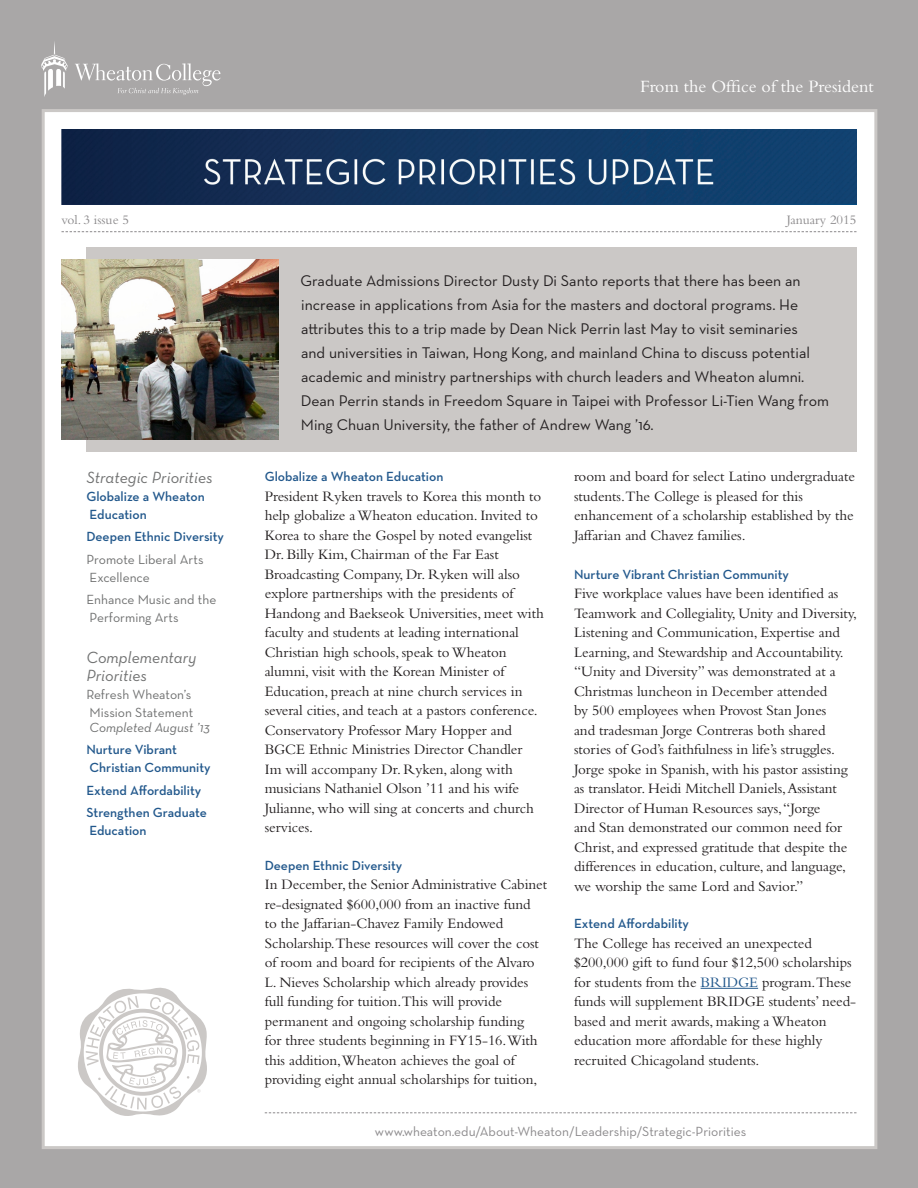
<style>
.page{position:relative;width:918px;height:1188px;background:#a9a7a7}
.page>*{position:absolute;margin:0;border:0;box-sizing:border-box;transform-origin:0 0}
.t1{font:18px "Bembo";color:#fff}
.t2{font:italic 16.5px/18px "Neutraface Text";color:#707171}
.t3{font:15.75px/24px "Neutraface Text";color:#231f20}
.t4{font:15px/19.5px "Bembo";letter-spacing:-.005em;color:#231f20}
.t5{font:600 13.5px/18px "Neutraface Text";color:#22588c}
.t6{font:13.5px/18px "Neutraface Text";color:#707171}
.t7{font:13.5px "Neutraface Text";color:#8b898b}
.t8{font:13.5px "Bembo";color:#8b898b}
.t9{font:italic 13.5px "Neutraface Text";letter-spacing:-.005em;color:#707171}
.s1{color:#22588c}
</style>
<div class="page">
<svg style="left:75px;top:63px;width:145px;height:32px"></svg>
<svg style="left:41px;top:42px;width:27px;height:55px"></svg>
<div style="left:42px;top:109px;width:835px;height:1040px;background:#fff;border:3px solid #cbc8c6"></div>
<div style="left:86px;top:248px;width:770px;height:204px;background:#cbc8c6"></div>
<svg style="left:62px;top:231px;width:794px;height:1px"></svg>
<svg style="left:265px;top:1112px;width:591px;height:1px"></svg>
<hr style="left:701px;top:988px;width:57px;height:1px;background:#22588c">
<img style="left:62px;top:130px;width:794px;height:74px">
<svg style="left:78px;top:987px;width:129px;height:129px"></svg>
<img style="left:62px;top:259px;width:217px;height:181px">
<p class="t1" style="left:640px;top:76px;width:235px">From the Office of the President</p>
<p class="t8" style="left:62px;top:212px;width:69px">vol. 3 issue 5</p>
<p class="t8" style="left:787px;top:212px;width:71px">January 2015</p>
<p class="t2" style="left:86px;top:468px;width:128px">Strategic Priorities</p>
<p class="t5" style="left:86px;top:487px;width:120px">Globalize a Wheaton<br>Education</p>
<p class="t5" style="left:86px;top:527px;width:139px">Deepen Ethnic Diversity</p>
<p class="t6" style="left:86px;top:550px;width:119px">Promote Liberal Arts<br>Excellence</p>
<p class="t6" style="left:86px;top:590px;width:131px">Enhance Music and the<br>Performing Arts</p>
<p class="t2" style="left:86px;top:648px;width:112px">Complementary<br>Priorities</p>
<p class="t6" style="left:86px;top:685px;width:108px">Refresh Wheaton’s<br>Mission Statement</p>
<p class="t9" style="left:90px;top:719px;width:122px">Completed August ’13</p>
<p class="t5" style="left:86px;top:740px;width:126px">Nurture Vibrant<br>Christian Community</p>
<p class="t5" style="left:86px;top:779px;width:122px;line-height:22.5px">Extend Affordability<br>Strengthen Graduate</p>
<p class="t5" style="left:89px;top:821px;width:59px">Education</p>
<p class="t3" style="left:301px;top:268px;width:530px">Graduate Admissions Director Dusty Di Santo reports that there has been an increase in applications from Asia for the masters and doctoral programs. He attributes this to a trip made by Dean Nick Perrin last May to visit seminaries<br>and universities in Taiwan, Hong Kong, and mainland China to discuss potential academic and ministry partnerships with church leaders and Wheaton alumni.<br>Dean Perrin stands in Freedom Square in Taipei with Professor Li-Tien Wang from Ming Chuan University, the father of Andrew Wang ’16.</p>
<p class="t5" style="left:265px;top:468px;width:180px">Globalize a Wheaton Education</p>
<p class="t4" style="left:265px;top:486px;width:281px">President Ryken travels to Korea this month to help globalize a Wheaton education. Invited to Korea to share the Gospel by noted evangelist Dr. Billy Kim, Chairman of the Far East Broadcasting Company, Dr. Ryken will also explore partnerships with the presidents of Handong and Baekseok Universities, meet with faculty and students at leading international Christian high schools, speak to Wheaton alumni, visit with the Korean Minister of Education, preach at nine church services in several cities, and teach at a pastors conference.<br>Conservatory Professor Mary Hopper and BGCE Ethnic Ministries Director Chandler<br>Im will accompany Dr. Ryken, along with musicians Nathaniel Olson ’11 and his wife Julianne, who will sing at concerts and church services.</p>
<p class="t5" style="left:265px;top:856px;width:139px">Deepen Ethnic Diversity</p>
<p class="t4" style="left:265px;top:875px;width:284px">In December, the Senior Administrative Cabinet re-designated $600,000 from an inactive fund<br>to the Jaffarian-Chavez Family Endowed Scholarship.These resources will cover the cost of room and board for recipients of the Alvaro L. Nieves Scholarship which already provides full funding for tuition.This will provide permanent and ongoing scholarship funding<br>for three students beginning in FY15-16.With this addition,Wheaton achieves the goal of providing eight annual scholarships for tuition,</p>
<p class="t4" style="left:574px;top:467px;width:282px">room and board for select Latino undergraduate students.The College is pleased for this enhancement of a scholarship established by the Jaffarian and Chavez families.</p>
<p class="t5" style="left:574px;top:565px;width:216px">Nurture Vibrant Christian Community</p>
<p class="t4" style="left:574px;top:584px;width:284px">Five workplace values have been identified as Teamwork and Collegiality, Unity and Diversity, Listening and Communication, Expertise and Learning, and Stewardship and Accountability. “Unity and Diversity” was demonstrated at a Christmas luncheon in December attended<br>by 500 employees when Provost Stan Jones<br>and tradesman Jorge Contreras both shared stories of God’s faithfulness in life’s struggles.<br>Jorge spoke in Spanish, with his pastor assisting as translator. Heidi Mitchell Daniels, Assistant Director of Human Resources says, “Jorge<br>and Stan demonstrated our common need for Christ, and expressed gratitude that despite the differences in education, culture, and language, we worship the same Lord and Savior.”</p>
<p class="t5" style="left:574px;top:915px;width:116px">Extend Affordability</p>
<p class="t4" style="left:574px;top:933px;width:283px">The College has received an unexpected $200,000 gift to fund four $12,500 scholarships for students from the <span class="s1">BRIDGE</span> program.These funds will supplement BRIDGE students’ need&shy;based and merit awards, making a Wheaton education more affordable for these highly recruited Chicagoland students.</p>
<p class="t7" style="left:375px;top:1123px;width:373px">www.wheaton.edu/About-Wheaton/Leadership/Strategic-Priorities</p>
</div>
